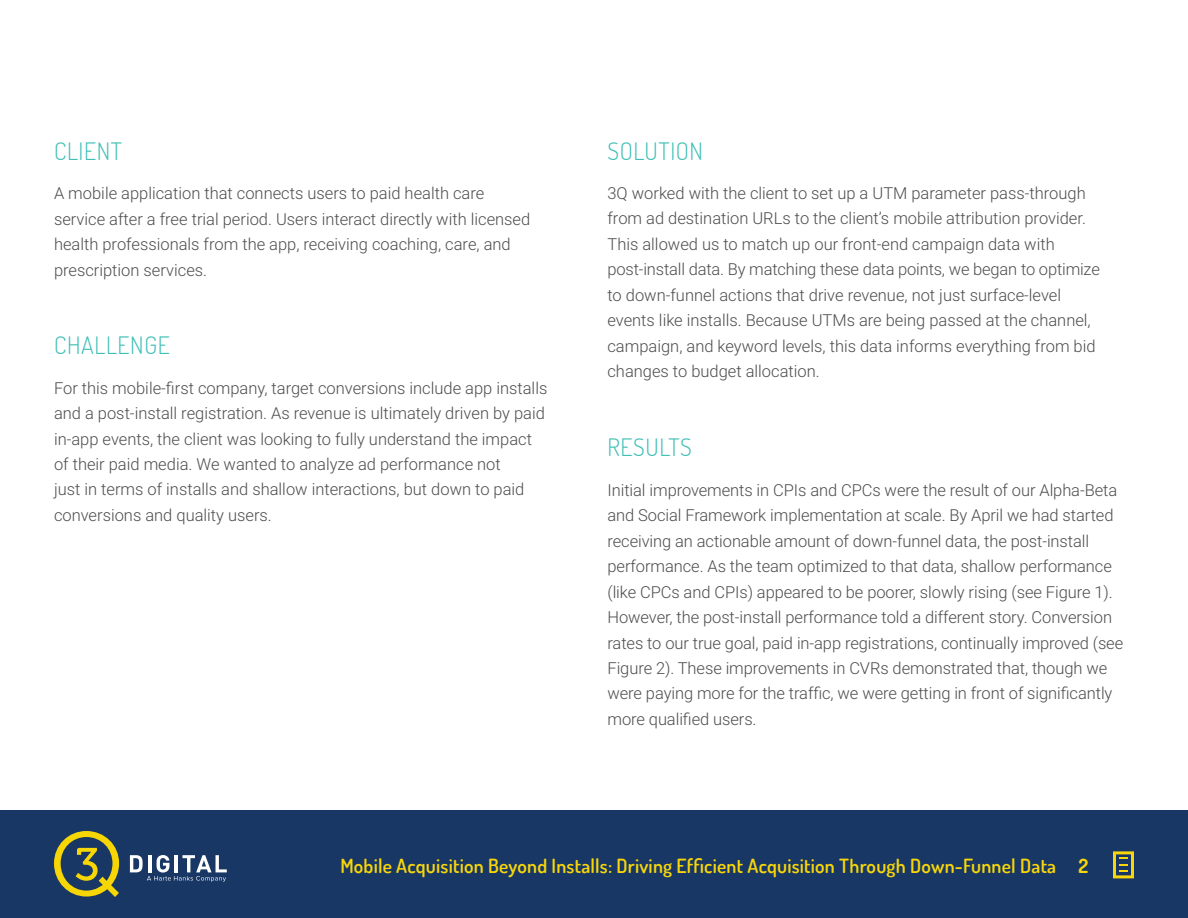
<style>
.page{position:relative;width:1188px;height:918px;background:#fff}
.page>*{position:absolute;margin:0;border:0;box-sizing:border-box;transform-origin:0 0}
.t1{font:300 24px "Dosis";letter-spacing:.025em;color:#3fbfb6}
.t2{font:600 19.5px "Dosis";letter-spacing:.01em;color:#f8d609}
.t3{font:300 16.5px/25.5px "Roboto";color:#4c4c4c}
.s1{font-weight:700}
</style>
<div class="page">
<div style="left:0;top:810px;width:1188px;height:108px;background:#183765"></div>
<svg style="left:1113px;top:851px;width:21px;height:27px"></svg>
<svg style="left:54px;top:831px;width:65px;height:66px"></svg>
<svg style="left:130px;top:855px;width:97px;height:27px"></svg>
<h1 class="t1" style="left:54px;top:135px;width:70px">CLIENT</h1>
<p class="t3" style="left:54px;top:180px;width:478px">A mobile application that connects users to paid health care service after a free trial period. Users interact directly with licensed health professionals from the app, receiving coaching, care, and prescription services.</p>
<h1 class="t1" style="left:54px;top:330px;width:117px">CHALLENGE</h1>
<p class="t3" style="left:54px;top:374px;width:495px">For this mobile-first company, target conversions include app installs and a post-install registration. As revenue is ultimately driven by paid in-app events, the client was looking to fully understand the impact of their paid media. We wanted to analyze ad performance not<br>just in terms of installs and shallow interactions, but down to paid conversions and quality users.</p>
<h1 class="t1" style="left:607px;top:135px;width:97px">SOLUTION</h1>
<p class="t3" style="left:607px;top:180px;width:494px">3Q worked with the client to set up a UTM parameter pass-through from ad destination URLs to the client’s mobile attribution provider.<br>This allowed us to match up our front-end campaign data with post-install data. By matching these data points, we began to optimize to down-funnel actions that drive revenue, not just surface-level events like installs. Because UTMs are being passed at the channel, campaign, and keyword levels, this data informs everything from bid changes to budget allocation.</p>
<h1 class="t1" style="left:608px;top:432px;width:86px">RESULTS</h1>
<p class="t3" style="left:608px;top:476px;width:517px">Initial improvements in CPIs and CPCs were the result of our Alpha-Beta and Social Framework implementation at scale. By April we had started receiving an actionable amount of down-funnel data, the post-install performance. As the team optimized to that data, shallow performance (like CPCs and CPIs) appeared to be poorer, slowly rising (see Figure 1).<br>However, the post-install performance told a different story. Conversion rates to our true goal, paid in-app registrations, continually improved (see Figure 2). These improvements in CVRs demonstrated that, though we were paying more for the traffic, we were getting in front of significantly more qualified users.</p>
<p class="t2" style="left:340px;top:853px;width:749px">Mobile Acquisition Beyond Installs: Driving Efficient Acquisition Through Down-Funnel Data <span class="s1">2</span></p>
</div>
